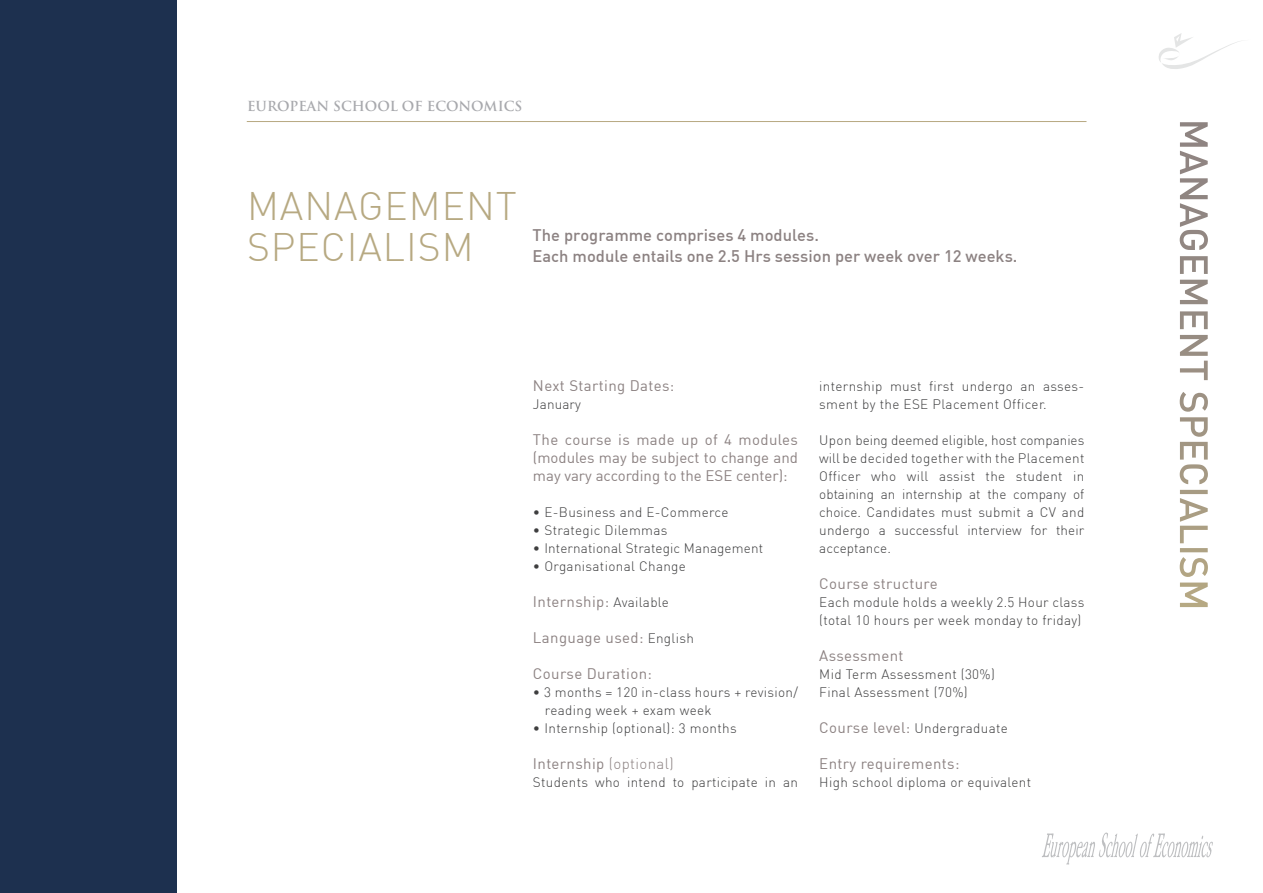
<style>
.page{position:relative;width:1263px;height:893px;background:#fff}
.page>*{position:absolute;margin:0;border:0;box-sizing:border-box;transform-origin:0 0}
.t1{font:300 39px "DIN";letter-spacing:.025em;color:#b7a982}
.t2{font:500 16.5px "DIN";color:#8c8282}
.t3{font:15px/18px "DIN";letter-spacing:.025em;color:#8c8282;text-align:justify}
.t4{font:300 13.5px/18px "DIN";letter-spacing:.025em;color:#3e3e3f}
.t5{font:700 13.5px "Trajan Pro";color:#a8a9ad}
.s1{font-weight:300;font-size:13.5px;color:#3e3e3f}
.s2{font-weight:300}
.s3{font-weight:400;font-size:15px;color:#8c8282}
</style>
<div class="page">
<svg style="left:1159px;top:33px;width:81px;height:36px"></svg>
<div style="left:0;top:0;width:176px;height:893px;background:#1d304f"></div>
<svg style="left:1042px;top:832px;width:171px;height:32px"></svg>
<svg style="left:1180px;top:122px;width:28px;height:358px"></svg>
<hr style="left:247px;top:121px;width:839px;height:1px;background:#b7a982">
<p class="t5" style="left:247px;top:97px;width:277px">EUROPEAN SCHOOL OF ECONOMICS</p>
<p class="t1" style="left:247px;top:182px;width:271px">MANAGEMENT</p>
<p class="t1" style="left:247px;top:223px;width:228px">SPECIALISM</p>
<p class="t2" style="left:533px;top:224px;width:288px">The programme comprises 4 modules.</p>
<p class="t2" style="left:533px;top:245px;width:486px">Each module entails one 2.5 Hrs session per week over 12 weeks.</p>
<p class="t3" style="left:533px;top:376px;width:143px">Next Starting Dates:</p>
<p class="t4" style="left:533px;top:395px;width:50px">January</p>
<p class="t3" style="left:533px;top:430px;width:267px">The course is made up of 4 modules (modules may be subject to change and may vary according to the ESE center):</p>
<p class="t4" style="left:533px;top:503px;width:197px">• E-Business and E-Commerce</p>
<p class="t4" style="left:533px;top:521px;width:136px">• Strategic Dilemmas</p>
<p class="t4" style="left:533px;top:539px;width:232px">• International Strategic Management</p>
<p class="t4" style="left:533px;top:557px;width:154px">• Organisational Change</p>
<p class="t3" style="left:533px;top:592px;width:137px">Internship: <span class="s1">Available</span></p>
<p class="t3" style="left:533px;top:628px;width:163px">Language used: <span class="s1">English</span></p>
<p class="t3" style="left:533px;top:664px;width:121px">Course Duration:</p>
<p class="t4" style="left:545px;top:683px;width:255px;text-indent:-12px">• 3 months = 120 in-class hours + revision/ reading week + exam week</p>
<p class="t4" style="left:533px;top:719px;width:205px">• Internship (optional): 3 months</p>
<p class="t3" style="left:533px;top:754px;width:142px">Internship <span class="s2">(optional)</span></p>
<p class="t4" style="left:533px;top:773px;width:267px">Students who intend to participate in an</p>
<p class="t4" style="left:819px;top:377px;width:267px">internship must first undergo an asses&shy;sment by the ESE Placement Officer.</p>
<p class="t4" style="left:819px;top:431px;width:267px;text-align:justify">Upon being deemed eligible, host companies will be decided together with the Placement Officer who will assist the student in obtaining an internship at the company of choice. Candidates must submit a CV and undergo a successful interview for their acceptance.</p>
<p class="t3" style="left:819px;top:574px;width:120px">Course structure</p>
<p class="t4" style="left:819px;top:593px;width:267px">Each module holds a weekly 2.5 Hour class (total 10 hours per week monday to friday)</p>
<p class="t3" style="left:819px;top:646px;width:86px">Assessment</p>
<p class="t4" style="left:819px;top:665px;width:177px">Mid Term Assessment (30%)</p>
<p class="t4" style="left:819px;top:683px;width:150px">Final Assessment (70%)</p>
<p class="t4" style="left:819px;top:719px;width:190px"><span class="s3">Course level:</span> Undergraduate</p>
<p class="t3" style="left:819px;top:754px;width:142px">Entry requirements:</p>
<p class="t4" style="left:819px;top:773px;width:213px">High school diploma or equivalent</p>
</div>
